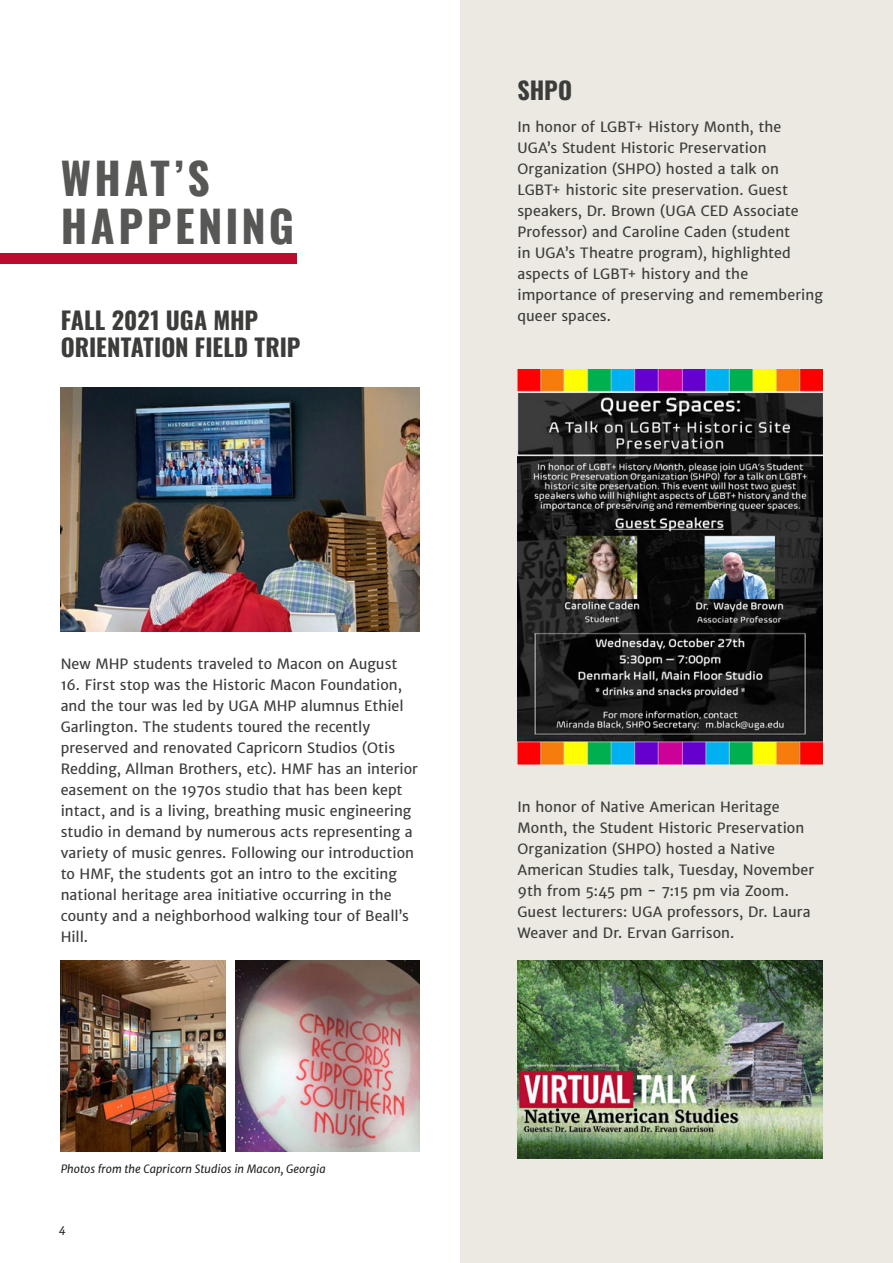
<style>
.page{position:relative;width:893px;height:1263px;background:#fff}
.page>*{position:absolute;margin:0;border:0;box-sizing:border-box;transform-origin:0 0}
.t1{font:43.5px "Oswald";letter-spacing:.08em;color:#575756}
.t2{font:24px/27px "Oswald";color:#3c3c3b}
.t3{font:14.25px/21px "Merriweather Sans";letter-spacing:.005em;color:#3c3c3b}
.t4{font:italic 11.25px "Merriweather Sans";color:#1d1d1b}
</style>
<div class="page">
<div style="left:460px;top:0;width:433px;height:1263px;background:#ebe9e1"></div>
<img style="left:61px;top:387px;width:358px;height:244px">
<img style="left:517px;top:369px;width:306px;height:395px">
<img style="left:517px;top:960px;width:306px;height:198px">
<img style="left:61px;top:960px;width:164px;height:191px">
<img style="left:235px;top:960px;width:184px;height:191px">
<div style="left:0;top:253px;width:296px;height:11px;background:#ba0c2f"></div>
<p class="t1" style="left:61px;top:139px;width:150px">WHAT’S</p>
<p class="t1" style="left:61px;top:187px;width:235px">HAPPENING</p>
<p class="t2" style="left:61px;top:305px;width:241px">FALL 2021 UGA MHP<br>ORIENTATION FIELD TRIP</p>
<p class="t2" style="left:517px;top:75px;width:56px">SHPO</p>
<p class="t3" style="left:517px;top:117px;width:307px">In honor of LGBT+ History Month, the UGA’s Student Historic Preservation Organization (SHPO) hosted a talk on LGBT+ historic site preservation. Guest speakers, Dr. Brown (UGA CED Associate Professor) and Caroline Caden (student<br>in UGA’s Theatre program), highlighted aspects of LGBT+ history and the importance of preserving and remembering queer spaces.</p>
<p class="t3" style="left:61px;top:653px;width:338px">New MHP students traveled to Macon on August</p>
<p class="t3" style="left:61px;top:674px;width:359px">16. First stop was the Historic Macon Foundation, and the tour was led by UGA MHP alumnus Ethiel Garlington. The students toured the recently preserved and renovated Capricorn Studios (Otis Redding, Allman Brothers, etc). HMF has an interior easement on the 1970s studio that has been kept intact, and is a living, breathing music engineering studio in demand by numerous acts representing a variety of music genres. Following our introduction to HMF, the students got an intro to the exciting national heritage area initiative occurring in the county and a neighborhood walking tour of Beall’s Hill.</p>
<p class="t4" style="left:61px;top:1161px;width:266px">Photos from the Capricorn Studios in Macon, Georgia</p>
<p class="t4" style="left:59px;top:1221px;width:8px">4</p>
<p class="t3" style="left:517px;top:796px;width:298px">In honor of Native American Heritage Month, the Student Historic Preservation Organization (SHPO) hosted a Native American Studies talk, Tuesday, November 9th from 5:45 pm - 7:15 pm via Zoom.<br>Guest lecturers: UGA professors, Dr. Laura Weaver and Dr. Ervan Garrison.</p>
</div>
